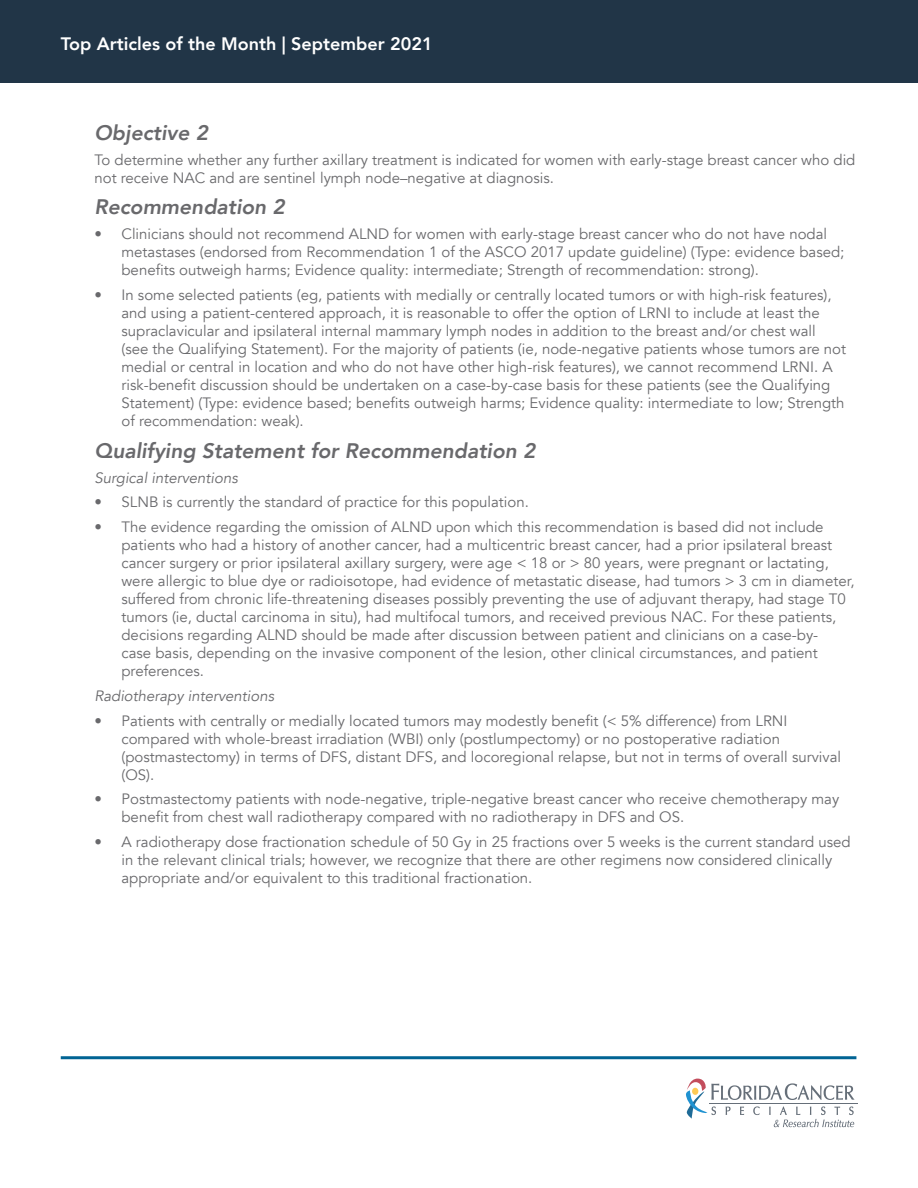
<style>
.page{position:relative;width:918px;height:1188px;background:#fff}
.page>*{position:absolute;margin:0;border:0;box-sizing:border-box;transform-origin:0 0}
.t1{font:italic 800 21px "Avenir";color:#69696c}
.t2{font:800 18px "Avenir";color:#fff}
.t3{font:15px/18px "Avenir";color:#69696c}
.t4{font:italic 15px "Avenir";color:#69696c}
</style>
<div class="page">
<hr style="left:61px;top:1056px;width:795px;height:3px;background:#016494">
<div style="left:0;top:0;width:918px;height:82px;background:#213547"></div>
<hr style="left:709px;top:1103px;width:148px;height:1px;background:#666f79">
<svg style="left:686px;top:1079px;width:169px;height:48px"></svg>
<p class="t2" style="left:61px;top:29px;width:373px">Top Articles of the Month | September 2021</p>
<h1 class="t1" style="left:94px;top:120px;width:115px">Objective 2</h1>
<p class="t3" style="left:94px;top:151px;width:762px">To determine whether any further axillary treatment is indicated for women with early-stage breast cancer who did not receive NAC and are sentinel lymph node–negative at diagnosis.</p>
<h1 class="t1" style="left:94px;top:195px;width:192px">Recommendation 2</h1>
<p class="t3" style="left:122px;top:225px;width:724px;text-indent:-27px">• Clinicians should not recommend ALND for women with early-stage breast cancer who do not have nodal metastases (endorsed from Recommendation 1 of the ASCO 2017 update guideline) (Type: evidence based; benefits outweigh harms; Evidence quality: intermediate; Strength of recommendation: strong).</p>
<p class="t3" style="left:121px;top:286px;width:726px;text-indent:-27px">• In some selected patients (eg, patients with medially or centrally located tumors or with high-risk features), and using a patient-centered approach, it is reasonable to offer the option of LRNI to include at least the supraclavicular and ipsilateral internal mammary lymph nodes in addition to the breast and/or chest wall (see the Qualifying Statement). For the majority of patients (ie, node-negative patients whose tumors are not medial or central in location and who do not have other high-risk features), we cannot recommend LRNI. A risk-benefit discussion should be undertaken on a case-by-case basis for these patients (see the Qualifying Statement) (Type: evidence based; benefits outweigh harms; Evidence quality: intermediate to low; Strength of recommendation: weak).</p>
<h1 class="t1" style="left:94px;top:438px;width:443px">Qualifying Statement for Recommendation 2</h1>
<p class="t4" style="left:94px;top:469px;width:145px">Surgical interventions</p>
<p class="t3" style="left:94px;top:494px;width:436px">• SLNB is currently the standard of practice for this population.</p>
<p class="t3" style="left:122px;top:518px;width:735px;text-indent:-27px">• The evidence regarding the omission of ALND upon which this recommendation is based did not include patients who had a history of another cancer, had a multicentric breast cancer, had a prior ipsilateral breast cancer surgery or prior ipsilateral axillary surgery, were age &lt; 18 or &gt; 80 years, were pregnant or lactating, were allergic to blue dye or radioisotope, had evidence of metastatic disease, had tumors &gt; 3 cm in diameter, suffered from chronic life-threatening diseases possibly preventing the use of adjuvant therapy, had stage T0 tumors (ie, ductal carcinoma in situ), had multifocal tumors, and received previous NAC. For these patients, decisions regarding ALND should be made after discussion between patient and clinicians on a case-by-<br>case basis, depending on the invasive component of the lesion, other clinical circumstances, and patient preferences.</p>
<p class="t4" style="left:94px;top:687px;width:181px">Radiotherapy interventions</p>
<p class="t3" style="left:121px;top:712px;width:721px;text-indent:-27px">• Patients with centrally or medially located tumors may modestly benefit (&lt; 5% difference) from LRNI compared with whole-breast irradiation (WBI) only (postlumpectomy) or no postoperative radiation (postmastectomy) in terms of DFS, distant DFS, and locoregional relapse, but not in terms of overall survival (OS).</p>
<p class="t3" style="left:121px;top:791px;width:719px;text-indent:-27px">• Postmastectomy patients with node-negative, triple-negative breast cancer who receive chemotherapy may benefit from chest wall radiotherapy compared with no radiotherapy in DFS and OS.</p>
<p class="t3" style="left:121px;top:833px;width:731px;text-indent:-27px">• A radiotherapy dose fractionation schedule of 50 Gy in 25 fractions over 5 weeks is the current standard used in the relevant clinical trials; however, we recognize that there are other regimens now considered clinically appropriate and/or equivalent to this traditional fractionation.</p>
</div>
